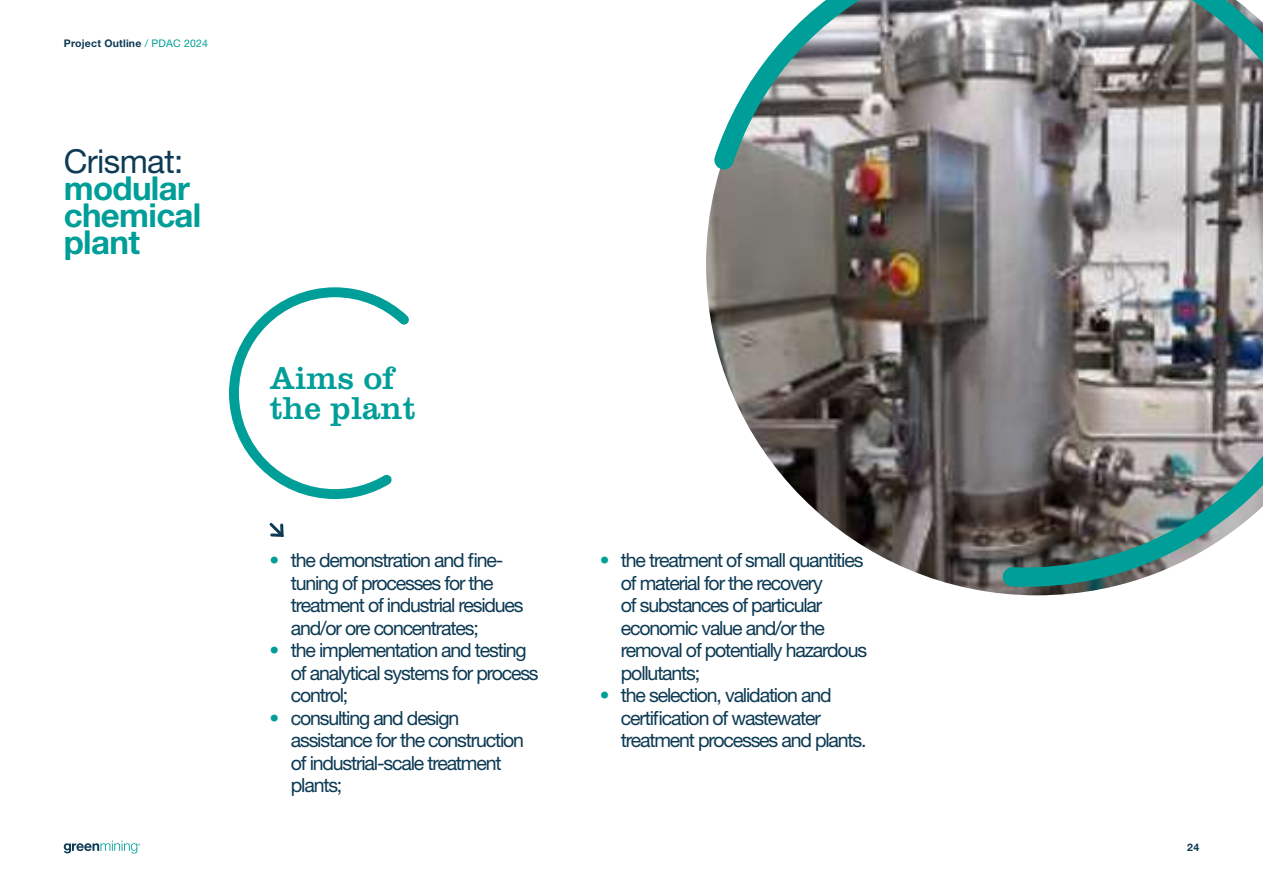
<style>
.page{position:relative;width:1263px;height:893px;background:#fff}
.page>*{position:absolute;margin:0;border:0;box-sizing:border-box;transform-origin:0 0}
.t1{font:700 33px/27px "Helvetica Neue LT Std";letter-spacing:-.02em;color:#009e98}
.t2{font:33px/30px "Clarendon LT Std";color:#009e98}
.t3{font:33px "Helvetica Neue LT Std";letter-spacing:-.02em;color:#0d3a54}
.t4{font:19.5px/22.5px "Helvetica Neue LT Std";letter-spacing:-.06em;color:#0d3a54}
.t5{font:700 10.5px "Helvetica Neue LT Std";letter-spacing:.02em;color:#0d3a54}
.s1{font-weight:400;color:#009e98}
.s2{color:#009e98}
</style>
<div class="page">
<svg style="left:64px;top:840px;width:76px;height:13px"></svg>
<svg style="left:229px;top:287px;width:180px;height:212px"></svg>
<svg style="left:269px;top:523px;width:15px;height:14px"></svg>
<img style="left:706px;top:0;width:557px;height:595px">
<p class="t5" style="left:64px;top:37px;width:146px">Project Outline <span class="s1">/ PDAC 2024</span></p>
<h1 class="t3" style="left:64px;top:142px;width:121px">Crismat:</h1>
<h1 class="t1" style="left:64px;top:174px;width:139px">modular chemical plant</h1>
<h1 class="t2" style="left:270px;top:363px;width:147px">Aims of the plant</h1>
<p class="t4" style="left:291px;top:549px;width:234px;text-indent:-21px"><span class="s2">•</span> the demonstration and fine&shy;tuning of processes for the treatment of industrial residues and/or ore concentrates;</p>
<p class="t4" style="left:291px;top:639px;width:249px;text-indent:-21px"><span class="s2">•</span> the implementation and testing of analytical systems for process control;</p>
<p class="t4" style="left:291px;top:706px;width:235px;text-indent:-21px"><span class="s2">•</span> consulting and design assistance for the construction of industrial-scale treatment plants;</p>
<p class="t4" style="left:621px;top:549px;width:248px;text-indent:-21px"><span class="s2">•</span> the treatment of small quantities of material for the recovery<br>of substances of particular economic value and/or the removal of potentially hazardous pollutants;</p>
<p class="t4" style="left:621px;top:684px;width:247px;text-indent:-21px"><span class="s2">•</span> the selection, validation and certification of wastewater treatment processes and plants.</p>
<p class="t5" style="left:1187px;top:841px;width:13px">24</p>
</div>
